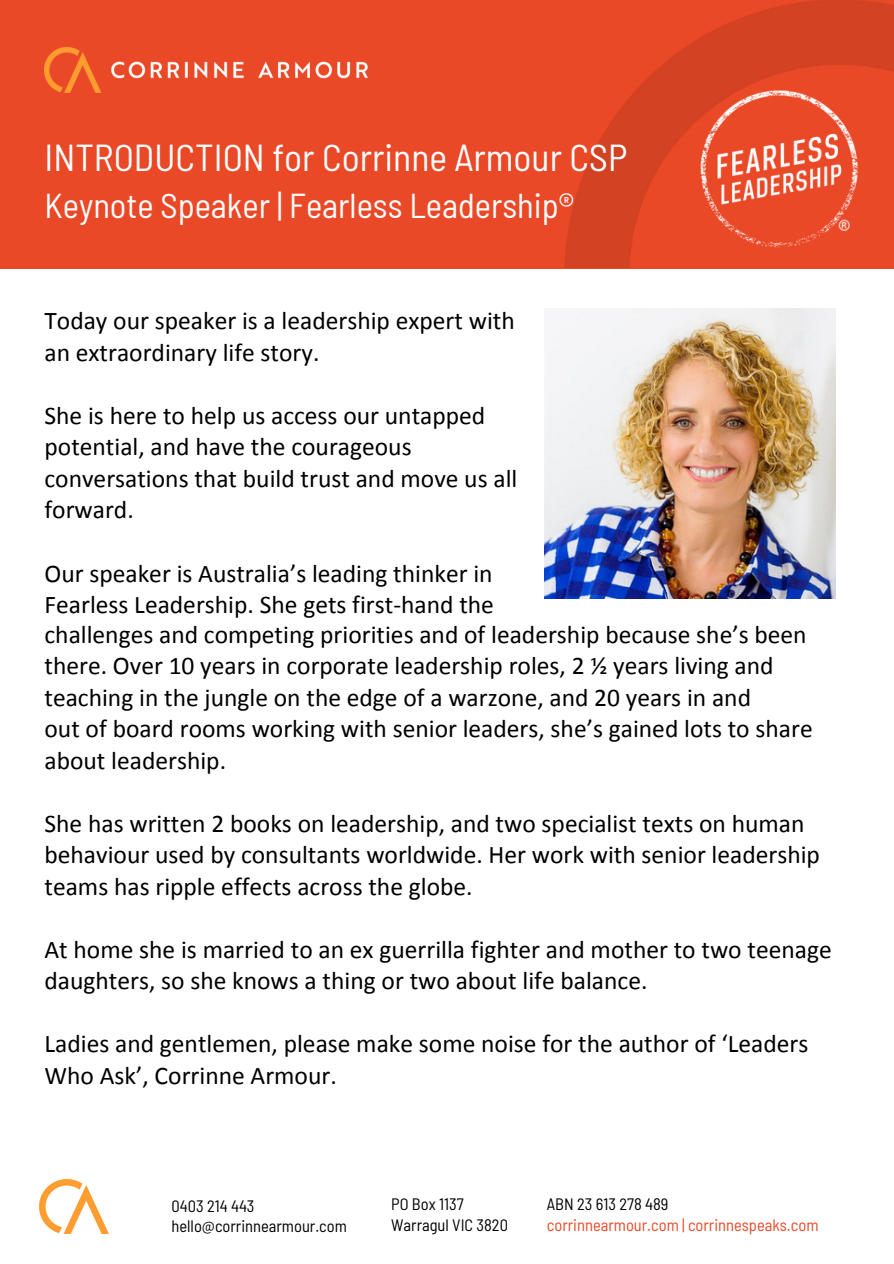
<style>
.page{position:relative;width:894px;height:1264px;background:#fff}
.page>*{position:absolute;margin:0;border:0;box-sizing:border-box;transform-origin:0 0}
.t1{font:semi-condensed 37.5px "Barlow";color:#fff}
.t2{font:semi-condensed 34.5px "Barlow";color:#fff}
.t3{font:25.5px/31.5px "Calibri";color:#000}
.t4{font:semi-condensed 16.5px "Barlow";color:#000}
.t5{font:semi-condensed 16.5px "Barlow";color:#e84928}
</style>
<div class="page">
<div style="left:0;top:0;width:893px;height:268px;background:#ea4928"></div>
<img style="left:699px;top:89px;width:159px;height:159px">
<img style="left:44px;top:48px;width:323px;height:45px">
<img style="left:40px;top:1179px;width:69px;height:54px">
<img style="left:544px;top:308px;width:290px;height:291px">
<p class="t1" style="left:44px;top:133px;width:584px">INTRODUCTION for Corrinne Armour CSP</p>
<p class="t2" style="left:44px;top:183px;width:531px">Keynote Speaker | Fearless Leadership®</p>
<h2 class="t3" style="left:44px;top:307px;width:471px">Today our speaker is a leadership expert with an extraordinary life story.</h2>
<h2 class="t3" style="left:44px;top:402px;width:474px">She is here to help us access our untapped potential, and have the courageous conversations that build trust and move us all forward.</h2>
<h2 class="t3" style="left:44px;top:559px;width:451px">Our speaker is Australia’s leading thinker in<br>Fearless Leadership. She gets first-hand the</h2>
<p class="t3" style="left:44px;top:620px;width:769px">challenges and competing priorities and of leadership because she’s been there. Over 10 years in corporate leadership roles, 2 ½ years living and teaching in the jungle on the edge of a warzone, and 20 years in and<br>out of board rooms working with senior leaders, she’s gained lots to share about leadership.</p>
<p class="t3" style="left:44px;top:809px;width:776px">She has written 2 books on leadership, and two specialist texts on human behaviour used by consultants worldwide. Her work with senior leadership teams has ripple effects across the globe.</p>
<p class="t3" style="left:44px;top:935px;width:788px">At home she is married to an ex guerrilla fighter and mother to two teenage daughters, so she knows a thing or two about life balance.</p>
<p class="t3" style="left:44px;top:1030px;width:765px">Ladies and gentlemen, please make some noise for the author of ‘Leaders<br>Who Ask’, Corrinne Armour.</p>
<h1 class="t4" style="left:171px;top:1195px;width:85px">0403 214 443</h1>
<h2 class="t4" style="left:171px;top:1215px;width:177px">hello@corrinnearmour.com</h2>
<h2 class="t4" style="left:391px;top:1193px;width:74px">PO Box 1137</h2>
<h2 class="t4" style="left:391px;top:1214px;width:118px">Warragul VIC 3820</h2>
<p class="t4" style="left:546px;top:1193px;width:123px">ABN 23 613 278 489</p>
<h2 class="t5" style="left:546px;top:1214px;width:273px">corrinnearmour.com | corrinnespeaks.com</h2>
</div>
